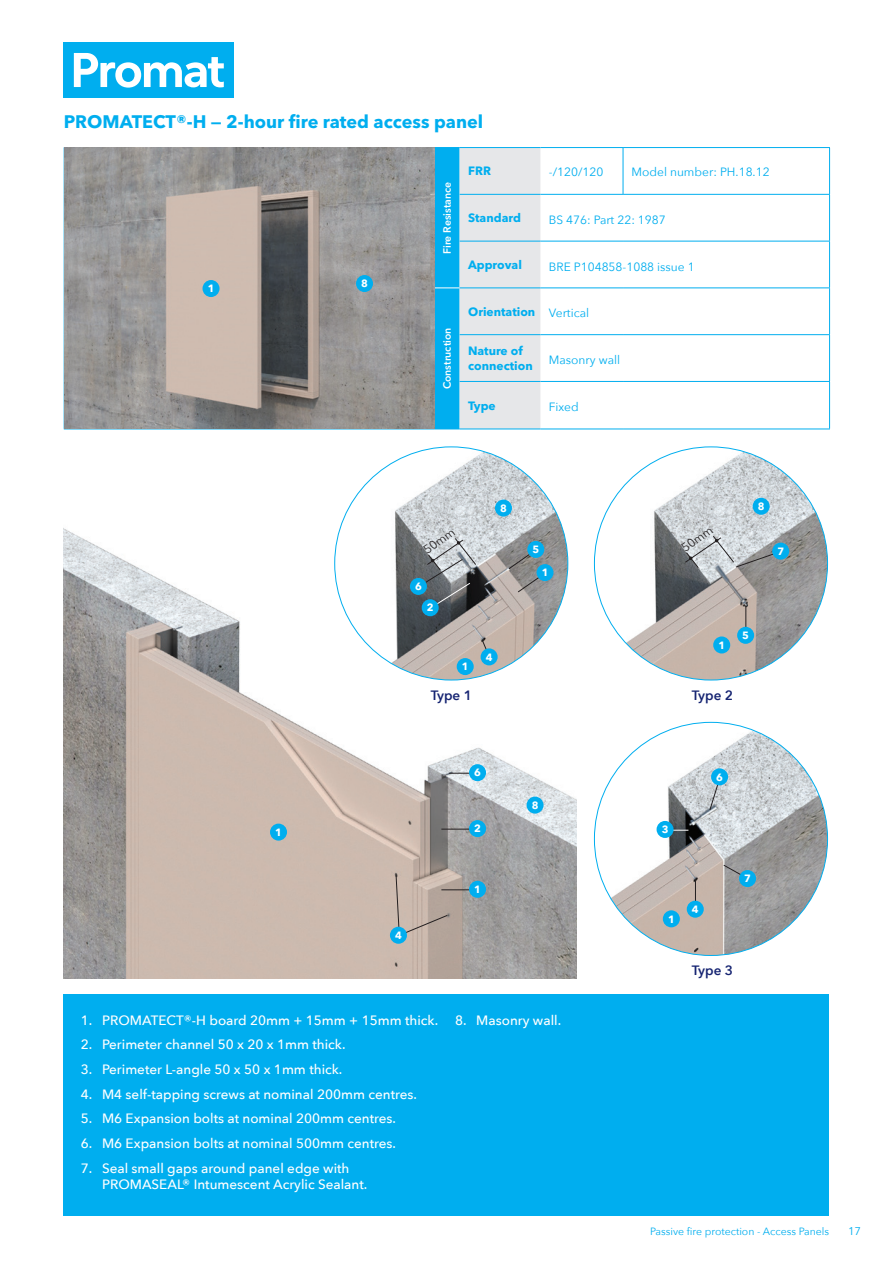
<style>
.page{position:relative;width:893px;height:1263px;background:#fff}
.page>*{position:absolute;margin:0;border:0;box-sizing:border-box;transform-origin:0 0}
.t1{font:700 18px "Avenir Next W1 G";color:#00aeef}
.t2{font:500 13.5px/16.2px "Avenir Next";color:#fff}
.t3{font:600 13.5px "Avenir Next";color:#162472}
.t4{font:12px "Avenir Next";color:#00aeef}
.t5{font:700 12px/14.4px "Avenir Next W1 G";color:#00aeef}
.t6{font:12px "Avenir Next";color:#231f20}
.t7{font:11.25px "Avenir Next";color:#00aeef}
.t8{font:10.5px "Avenir Next";color:#00aeef}
.t9{font:600 10.5px "Avenir Next W1 G";color:#fff}
.t10{font:700 10.5px "Avenir Next W1 G";color:#fff}
.s1{font-family:"Avenir Next";font-weight:400}
</style>
<div class="page">
<img style="left:64px;top:448px;width:513px;height:530px">
<img style="left:335px;top:447px;width:233px;height:233px;border-radius:117px">
<img style="left:594px;top:447px;width:233px;height:233px;border-radius:117px">
<img style="left:594px;top:722px;width:233px;height:233px;border-radius:117px">
<div style="left:64px;top:43px;width:170px;height:55px;background:#00aeef"></div>
<svg style="left:74px;top:53px;width:150px;height:35px"></svg>
<div style="left:64px;top:994px;width:765px;height:221px;background:#00aeef"></div>
<hr style="left:623px;top:148px;width:1px;height:46px;background:#00aeef">
<hr style="left:829px;top:241px;width:1px;height:46px;background:#00aeef">
<hr style="left:540px;top:194px;width:83px;height:1px;background:#00aeef">
<hr style="left:623px;top:194px;width:207px;height:1px;background:#00aeef">
<hr style="left:540px;top:241px;width:83px;height:1px;background:#00aeef">
<hr style="left:623px;top:241px;width:207px;height:1px;background:#00aeef">
<hr style="left:64px;top:147px;width:370px;height:1px;background:#00aeef">
<hr style="left:64px;top:429px;width:370px;height:1px;background:#00aeef">
<hr style="left:540px;top:147px;width:83px;height:1px;background:#00aeef">
<hr style="left:623px;top:147px;width:207px;height:1px;background:#00aeef">
<hr style="left:829px;top:148px;width:1px;height:46px;background:#00aeef">
<hr style="left:829px;top:195px;width:1px;height:46px;background:#00aeef">
<hr style="left:540px;top:287px;width:83px;height:1px;background:#00aeef">
<hr style="left:623px;top:287px;width:207px;height:1px;background:#00aeef">
<svg style="left:434px;top:147px;width:106px;height:283px;background:#add8e9"></svg>
<hr style="left:829px;top:288px;width:1px;height:46px;background:#00aeef">
<hr style="left:460px;top:334px;width:80px;height:1px;background:#00aeef">
<hr style="left:540px;top:334px;width:83px;height:1px;background:#00aeef">
<hr style="left:623px;top:334px;width:207px;height:1px;background:#00aeef">
<hr style="left:829px;top:335px;width:1px;height:46px;background:#00aeef">
<hr style="left:460px;top:381px;width:80px;height:1px;background:#00aeef">
<hr style="left:540px;top:381px;width:83px;height:1px;background:#00aeef">
<hr style="left:623px;top:381px;width:207px;height:1px;background:#00aeef">
<hr style="left:829px;top:382px;width:1px;height:47px;background:#00aeef">
<hr style="left:460px;top:429px;width:80px;height:1px;background:#00aeef">
<hr style="left:540px;top:429px;width:83px;height:1px;background:#00aeef">
<hr style="left:623px;top:429px;width:207px;height:1px;background:#00aeef">
<img style="left:64px;top:148px;width:370px;height:281px">
<hr style="left:441px;top:889px;width:37px;height:1px;background:#231f20">
<hr style="left:441px;top:829px;width:37px;height:1px;background:#231f20">
<svg style="left:449px;top:773px;width:20px;height:1px"></svg>
<svg style="left:674px;top:830px;width:14px;height:1px"></svg>
<svg style="left:482px;top:639px;width:8px;height:13px"></svg>
<hr style="left:695px;top:879px;width:1px;height:30px;background:#231f20">
<svg style="left:723px;top:865px;width:25px;height:14px"></svg>
<hr style="left:746px;top:605px;width:1px;height:30px;background:#231f20">
<svg style="left:709px;top:777px;width:11px;height:33px"></svg>
<svg style="left:508px;top:549px;width:38px;height:43px"></svg>
<svg style="left:396px;top:875px;width:52px;height:61px;background:#bdaca2"></svg>
<div style="left:203px;top:280px;width:17px;height:17px;background:#00aeef;border-radius:50%"></div>
<div style="left:270px;top:823px;width:17px;height:18px;background:#00aeef;border-radius:50%"></div>
<div style="left:356px;top:275px;width:17px;height:17px;background:#00aeef;border-radius:50%"></div>
<div style="left:495px;top:499px;width:17px;height:18px;background:#00aeef;border-radius:50%"></div>
<div style="left:527px;top:796px;width:17px;height:18px;background:#00aeef;border-radius:50%"></div>
<div style="left:753px;top:498px;width:17px;height:17px;background:#00aeef;border-radius:50%"></div>
<div style="left:422px;top:599px;width:17px;height:17px;background:#00aeef;border-radius:50%"></div>
<div style="left:410px;top:578px;width:17px;height:17px;background:#00aeef;border-radius:50%"></div>
<div style="left:711px;top:768px;width:17px;height:17px;background:#00aeef;border-radius:50%"></div>
<div style="left:481px;top:648px;width:17px;height:17px;background:#00aeef;border-radius:50%"></div>
<div style="left:687px;top:901px;width:17px;height:17px;background:#00aeef;border-radius:50%"></div>
<div style="left:657px;top:821px;width:17px;height:17px;background:#00aeef;border-radius:50%"></div>
<div style="left:739px;top:870px;width:17px;height:17px;background:#00aeef;border-radius:50%"></div>
<div style="left:737px;top:627px;width:17px;height:17px;background:#00aeef;border-radius:50%"></div>
<div style="left:536px;top:564px;width:17px;height:17px;background:#00aeef;border-radius:50%"></div>
<div style="left:527px;top:541px;width:17px;height:17px;background:#00aeef;border-radius:50%"></div>
<div style="left:772px;top:543px;width:17px;height:17px;background:#00aeef;border-radius:50%"></div>
<div style="left:390px;top:927px;width:17px;height:17px;background:#00aeef;border-radius:50%"></div>
<div style="left:469px;top:881px;width:17px;height:17px;background:#00aeef;border-radius:50%"></div>
<div style="left:469px;top:820px;width:17px;height:17px;background:#00aeef;border-radius:50%"></div>
<div style="left:469px;top:764px;width:17px;height:17px;background:#00aeef;border-radius:50%"></div>
<div style="left:457px;top:658px;width:17px;height:17px;background:#00aeef;border-radius:50%"></div>
<div style="left:663px;top:910px;width:17px;height:17px;background:#00aeef;border-radius:50%"></div>
<div style="left:713px;top:636px;width:17px;height:17px;background:#00aeef;border-radius:50%"></div>
<svg style="left:418px;top:538px;width:58px;height:70px;background:#818f95"></svg>
<svg style="left:685px;top:536px;width:97px;height:32px;background:#b1bcc2"></svg>
<h1 class="t1" style="left:64px;top:111px;width:421px">PROMATECT®-H — 2-hour fire rated access panel</h1>
<p class="t10" style="left:208px;top:282px;width:8px">1</p>
<p class="t10" style="left:275px;top:826px;width:8px">1</p>
<p class="t10" style="left:361px;top:277px;width:8px">8</p>
<p class="t9" style="left:441px;top:254px;width:74px;rotate:-90deg">Fire Resistance</p>
<p class="t9" style="left:441px;top:389px;width:63px;rotate:-90deg">Construction</p>
<p class="t5" style="left:468px;top:163px;width:24px">FRR</p>
<p class="t4" style="left:549px;top:162px;width:56px">-/120/120</p>
<p class="t4" style="left:631px;top:162px;width:140px">Model number: PH.18.12</p>
<p class="t5" style="left:468px;top:211px;width:54px">Standard</p>
<p class="t4" style="left:549px;top:209px;width:118px">BS 476: Part 22: 1987</p>
<p class="t5" style="left:468px;top:258px;width:55px">Approval</p>
<p class="t4" style="left:549px;top:256px;width:147px">BRE P104858-1088 issue 1</p>
<p class="t5" style="left:468px;top:304px;width:123px">Orientation <span class="s1">Vertical</span></p>
<p class="t5" style="left:468px;top:344px;width:66px">Nature of connection</p>
<p class="t4" style="left:549px;top:350px;width:73px">Masonry wall</p>
<p class="t5" style="left:468px;top:398px;width:29px">Type</p>
<p class="t4" style="left:549px;top:397px;width:31px">Fixed</p>
<p class="t10" style="left:500px;top:502px;width:8px">8</p>
<p class="t10" style="left:758px;top:500px;width:8px">8</p>
<p class="t6" style="left:419px;top:542px;width:37px;rotate:-35deg">50mm</p>
<p class="t6" style="left:677px;top:540px;width:37px;rotate:-35deg">50mm</p>
<p class="t10" style="left:532px;top:543px;width:8px">5</p>
<p class="t10" style="left:777px;top:545px;width:8px">7</p>
<p class="t10" style="left:415px;top:580px;width:8px">6</p>
<p class="t10" style="left:427px;top:601px;width:8px">2</p>
<p class="t10" style="left:462px;top:660px;width:8px">1</p>
<p class="t10" style="left:486px;top:650px;width:8px">4</p>
<p class="t10" style="left:542px;top:566px;width:8px">1</p>
<p class="t10" style="left:718px;top:639px;width:8px">1</p>
<p class="t3" style="left:431px;top:683px;width:43px">Type 1</p>
<p class="t3" style="left:692px;top:683px;width:43px">Type 2</p>
<p class="t10" style="left:742px;top:629px;width:8px">5</p>
<p class="t10" style="left:395px;top:929px;width:8px">4</p>
<p class="t10" style="left:474px;top:766px;width:8px">6</p>
<p class="t10" style="left:474px;top:822px;width:8px">2</p>
<p class="t10" style="left:474px;top:883px;width:8px">1</p>
<p class="t10" style="left:532px;top:799px;width:8px">8</p>
<p class="t10" style="left:662px;top:823px;width:8px">3</p>
<p class="t10" style="left:668px;top:912px;width:8px">1</p>
<p class="t10" style="left:716px;top:770px;width:8px">6</p>
<p class="t10" style="left:692px;top:903px;width:8px">4</p>
<p class="t10" style="left:744px;top:872px;width:8px">7</p>
<p class="t3" style="left:692px;top:958px;width:43px">Type 3</p>
<p class="t2" style="left:81px;top:1011px;width:359px">1. PROMATECT®-H board 20mm + 15mm + 15mm thick.</p>
<p class="t2" style="left:81px;top:1036px;width:266px">2. Perimeter channel 50 x 20 x 1mm thick.</p>
<p class="t2" style="left:81px;top:1061px;width:263px">3. Perimeter L-angle 50 x 50 x 1mm thick.</p>
<p class="t2" style="left:81px;top:1085px;width:338px">4. M4 self-tapping screws at nominal 200mm centres.</p>
<p class="t2" style="left:81px;top:1110px;width:317px">5. M6 Expansion bolts at nominal 200mm centres.</p>
<p class="t2" style="left:81px;top:1135px;width:317px">6. M6 Expansion bolts at nominal 500mm centres.</p>
<p class="t2" style="left:102px;top:1159px;width:267px;text-indent:-21px">7. Seal small gaps around panel edge with<br>PROMASEAL® Intumescent Acrylic Sealant.</p>
<p class="t2" style="left:455px;top:1011px;width:108px">8. Masonry wall.</p>
<p class="t8" style="left:650px;top:1223px;width:181px">Passive fire protection - Access Panels</p>
<p class="t7" style="left:848px;top:1222px;width:15px">17</p>
</div>
